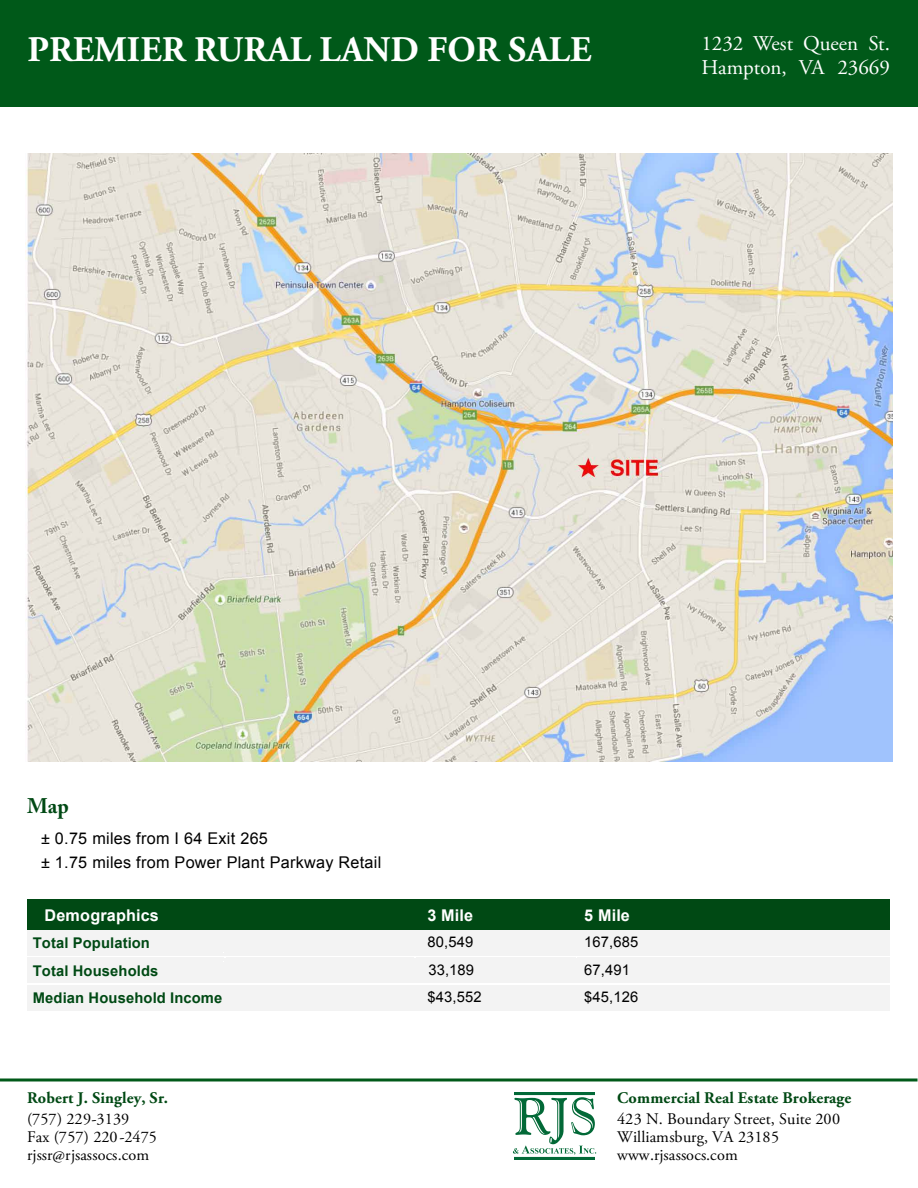
<style>
.page{position:relative;width:918px;height:1188px;background:#fff}
.page>*{position:absolute;margin:0;border:0;box-sizing:border-box;transform-origin:0 0}
.t1{font:700 36px "Adobe Garamond Pro";color:#fff}
.t2{font:21px/24px "Adobe Garamond Pro";color:#fff}
.t3{font:700 21px "Adobe Caslon Pro";color:#004914}
.t4{font:16.2px/18px "Adobe Garamond Pro";letter-spacing:.005em;color:#000}
.t5{font:16.2px/24px "Arial";letter-spacing:.015em;color:#000}
.t6{font:700 16.2px "Adobe Garamond Pro";letter-spacing:.01em;color:#004914}
.t7{font:700 16.2px "Arial";letter-spacing:.01em;color:#fff}
.t8{font:700 14.7px "Arial";letter-spacing:.01em;color:#004914}
.t9{font:14.7px "Arial";letter-spacing:.01em;color:#000}
</style>
<div class="page">
<img style="left:25px;top:153px;width:868px;height:609px">
<div style="left:0;top:0;width:918px;height:107px;background:#005919"></div>
<hr style="left:0;top:1079px;width:918px;height:2px;background:#005919">
<svg style="left:513px;top:1097px;width:83px;height:58px"></svg>
<hr style="left:514px;top:1092px;width:81px;height:2px;background:#026937">
<hr style="left:514px;top:1094px;width:81px;height:1px;background:#026937">
<hr style="left:514px;top:1158px;width:81px;height:2px;background:#026937">
<hr style="left:514px;top:1157px;width:81px;height:1px;background:#026937">
<div style="left:27px;top:899px;width:388px;height:31px;background:#004914"></div>
<div style="left:415px;top:899px;width:161px;height:31px;background:#004914"></div>
<div style="left:576px;top:899px;width:162px;height:31px;background:#004914"></div>
<div style="left:729px;top:899px;width:161px;height:31px;background:#004914"></div>
<div style="left:27px;top:930px;width:196px;height:26px;background:#f3f3f3"></div>
<div style="left:33px;top:935px;width:191px;height:17px;background:#f3f3f3"></div>
<div style="left:224px;top:930px;width:191px;height:26px;background:#f3f3f3"></div>
<div style="left:415px;top:933px;width:161px;height:20px;background:#f3f3f3"></div>
<div style="left:576px;top:933px;width:162px;height:20px;background:#f3f3f3"></div>
<div style="left:729px;top:933px;width:161px;height:20px;background:#f3f3f3"></div>
<hr style="left:415px;top:930px;width:161px;height:3px;background:#f3f3f3">
<hr style="left:576px;top:930px;width:162px;height:3px;background:#f3f3f3">
<hr style="left:729px;top:930px;width:161px;height:3px;background:#f3f3f3">
<hr style="left:415px;top:953px;width:161px;height:3px;background:#f3f3f3">
<hr style="left:576px;top:953px;width:162px;height:3px;background:#f3f3f3">
<hr style="left:729px;top:953px;width:161px;height:3px;background:#f3f3f3">
<div style="left:27px;top:958px;width:196px;height:26px;background:#f3f3f3"></div>
<div style="left:33px;top:962px;width:191px;height:17px;background:#f3f3f3"></div>
<div style="left:224px;top:958px;width:191px;height:26px;background:#f3f3f3"></div>
<div style="left:415px;top:961px;width:161px;height:19px;background:#f3f3f3"></div>
<div style="left:576px;top:961px;width:162px;height:19px;background:#f3f3f3"></div>
<div style="left:729px;top:961px;width:161px;height:19px;background:#f3f3f3"></div>
<hr style="left:416px;top:958px;width:160px;height:3px;background:#f3f3f3">
<hr style="left:577px;top:958px;width:161px;height:3px;background:#f3f3f3">
<hr style="left:730px;top:958px;width:160px;height:3px;background:#f3f3f3">
<hr style="left:415px;top:980px;width:161px;height:4px;background:#f3f3f3">
<hr style="left:576px;top:980px;width:162px;height:4px;background:#f3f3f3">
<hr style="left:729px;top:980px;width:161px;height:4px;background:#f3f3f3">
<div style="left:27px;top:985px;width:196px;height:26px;background:#f3f3f3"></div>
<div style="left:33px;top:989px;width:191px;height:18px;background:#f3f3f3"></div>
<div style="left:224px;top:985px;width:191px;height:26px;background:#f3f3f3"></div>
<div style="left:415px;top:988px;width:161px;height:20px;background:#f3f3f3"></div>
<div style="left:576px;top:988px;width:162px;height:20px;background:#f3f3f3"></div>
<div style="left:729px;top:988px;width:161px;height:20px;background:#f3f3f3"></div>
<hr style="left:416px;top:985px;width:160px;height:3px;background:#f3f3f3">
<hr style="left:577px;top:985px;width:161px;height:3px;background:#f3f3f3">
<hr style="left:730px;top:985px;width:160px;height:3px;background:#f3f3f3">
<hr style="left:415px;top:1008px;width:161px;height:3px;background:#f3f3f3">
<hr style="left:576px;top:1008px;width:162px;height:3px;background:#f3f3f3">
<hr style="left:729px;top:1008px;width:161px;height:3px;background:#f3f3f3">
<h1 class="t1" style="left:27px;top:29px;width:565px">PREMIER RURAL LAND FOR SALE</h1>
<p class="t2" style="left:701px;top:33px;width:190px">1232 West Queen St.<br>Hampton, VA 23669</p>
<p class="t3" style="left:27px;top:793px;width:43px">Map</p>
<p class="t5" style="left:41px;top:827px;width:342px">± 0.75 miles from I 64 Exit 265<br>± 1.75 miles from Power Plant Parkway Retail</p>
<p class="t7" style="left:45px;top:904px;width:116px">Demographics</p>
<p class="t7" style="left:428px;top:904px;width:47px">3 Mile</p>
<p class="t7" style="left:584px;top:904px;width:47px">5 Mile</p>
<p class="t8" style="left:33px;top:933px;width:119px">Total Population</p>
<p class="t9" style="left:428px;top:932px;width:47px">80,549</p>
<p class="t9" style="left:584px;top:932px;width:56px">167,685</p>
<p class="t8" style="left:33px;top:961px;width:127px">Total Households</p>
<p class="t9" style="left:428px;top:960px;width:47px">33,189</p>
<p class="t9" style="left:584px;top:960px;width:47px">67,491</p>
<p class="t8" style="left:33px;top:988px;width:191px">Median Household Income</p>
<p class="t9" style="left:428px;top:987px;width:56px">$43,552</p>
<p class="t9" style="left:584px;top:987px;width:56px">$45,126</p>
<p class="t6" style="left:27px;top:1089px;width:143px">Robert J. Singley, Sr.</p>
<p class="t4" style="left:27px;top:1111px;width:132px">(757) 229-3139<br>Fax (757) 220-2475 rjssr@rjsassocs.com</p>
<p class="t6" style="left:617px;top:1089px;width:236px">Commercial Real Estate Brokerage</p>
<p class="t4" style="left:617px;top:1111px;width:224px">423 N. Boundary Street, Suite 200<br>Williamsburg, VA 23185 www.rjsassocs.com</p>
</div>
